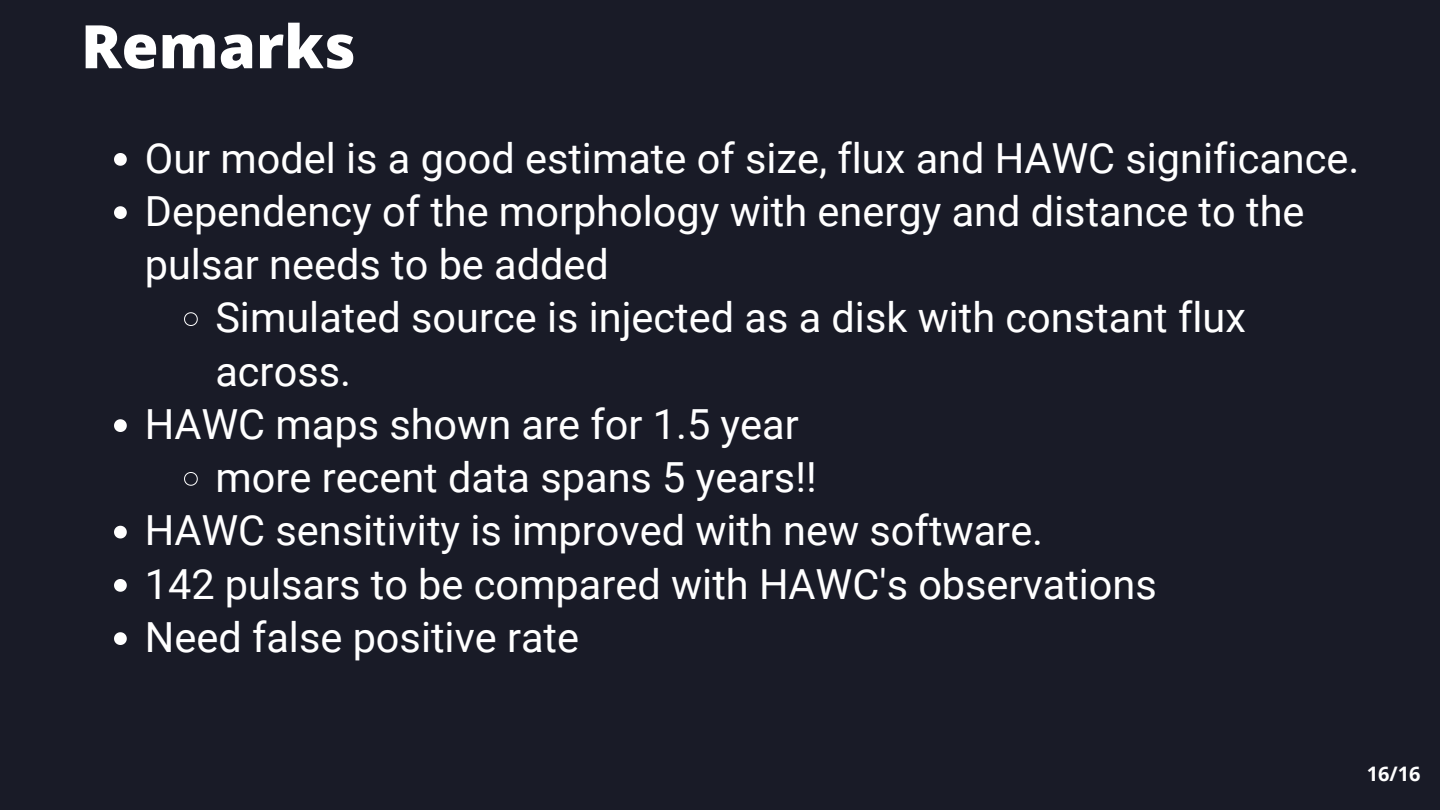
<style>
.page{position:relative;width:1440px;height:810px;background:#191b27}
.page>*{position:absolute;margin:0;border:0;box-sizing:border-box;transform-origin:0 0}
.t1{font:800 60px "Open Sans";color:#fff}
.t2{font:41.5px "Roboto";color:#fff}
.t3{font:700 20px "Open Sans";color:#fff}
</style>
<div class="page">
<svg style="left:114px;top:153px;width:13px;height:13px"></svg>
<svg style="left:114px;top:206px;width:13px;height:13px"></svg>
<svg style="left:184px;top:312px;width:14px;height:14px"></svg>
<svg style="left:114px;top:419px;width:13px;height:13px"></svg>
<svg style="left:184px;top:472px;width:14px;height:14px"></svg>
<svg style="left:114px;top:526px;width:13px;height:12px"></svg>
<svg style="left:114px;top:579px;width:13px;height:13px"></svg>
<svg style="left:114px;top:632px;width:13px;height:13px"></svg>
<h1 class="t1" style="left:81px;top:4px;width:276px">Remarks</h1>
<p class="t2" style="left:145px;top:134px;width:1216px">Our model is a good estimate of size, flux and HAWC significance.</p>
<p class="t2" style="left:145px;top:187px;width:1161px">Dependency of the morphology with energy and distance to the</p>
<p class="t2" style="left:145px;top:241px;width:466px">pulsar needs to be added</p>
<p class="t2" style="left:215px;top:294px;width:1032px">Simulated source is injected as a disk with constant flux</p>
<p class="t2" style="left:215px;top:347px;width:137px">across.</p>
<p class="t2" style="left:145px;top:400px;width:655px">HAWC maps shown are for 1.5 year</p>
<p class="t2" style="left:215px;top:454px;width:603px">more recent data spans 5 years!!</p>
<p class="t2" style="left:145px;top:507px;width:900px">HAWC sensitivity is improved with new software.</p>
<p class="t2" style="left:145px;top:560px;width:1014px">142 pulsars to be compared with HAWC's observations</p>
<p class="t2" style="left:145px;top:613px;width:436px">Need false positive rate</p>
<p class="t3" style="left:1367px;top:760px;width:55px">16/16</p>
</div>
